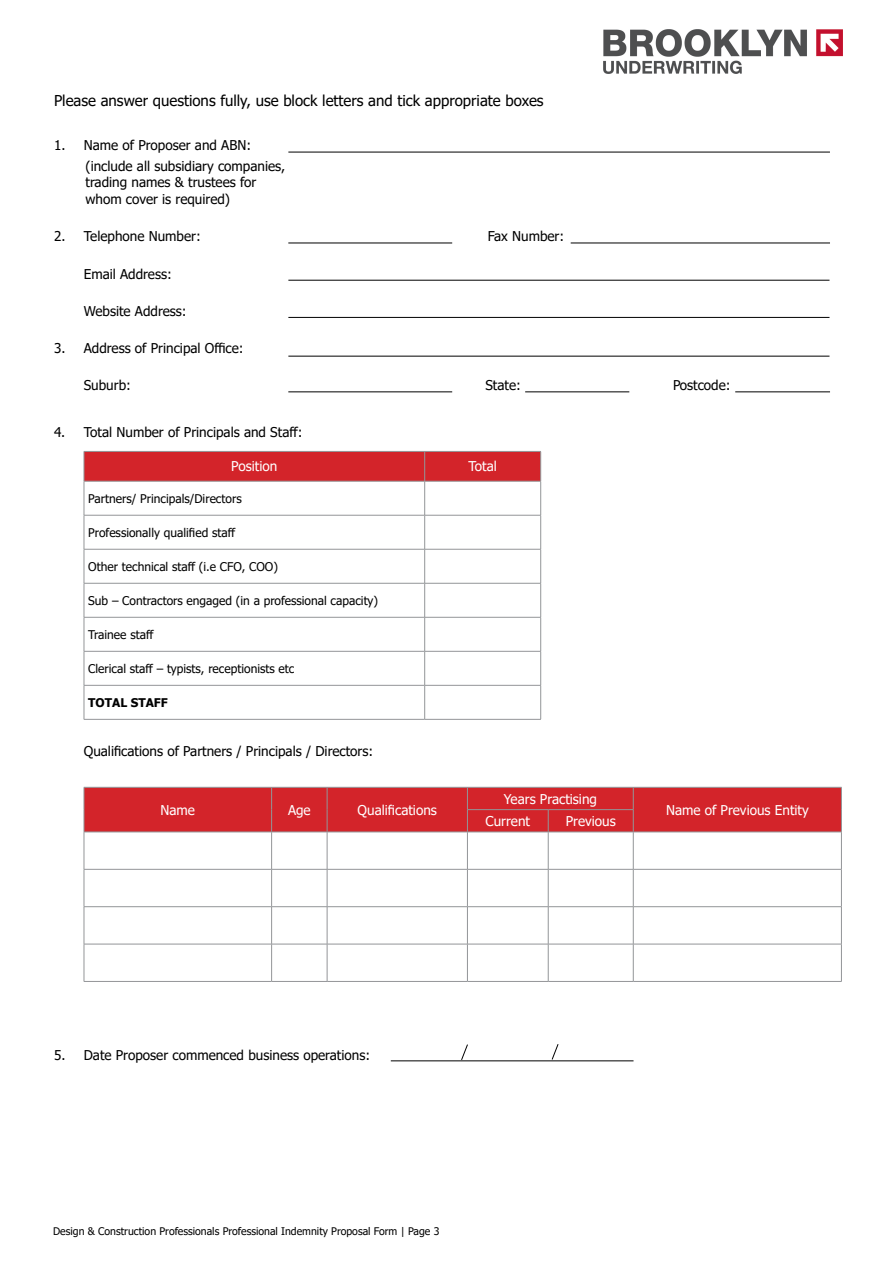
<style>
.page{position:relative;width:893px;height:1263px;background:#fff}
.page>*{position:absolute;margin:0;border:0;box-sizing:border-box;transform-origin:0 0}
.t1{font:15px "Tahoma";color:#000}
.t2{font:13.5px/20.7px "Tahoma";color:#000}
.t3{font:13.5px "Tahoma";color:#fff}
.t4{font:12px "Tahoma";color:#000}
.t5{font:700 12px "Tahoma";color:#000}
.t6{font:10.5px "Tahoma";color:#000}
</style>
<div class="page">
<svg style="left:84px;top:451px;width:457px;height:30px;background:#d0292f"></svg>
<hr style="left:84px;top:481px;width:341px;height:1px;background:#939598">
<hr style="left:84px;top:481px;width:1px;height:34px;background:#939598">
<hr style="left:425px;top:481px;width:116px;height:1px;background:#939598">
<hr style="left:424px;top:481px;width:1px;height:34px;background:#939598">
<hr style="left:540px;top:481px;width:1px;height:34px;background:#939598">
<hr style="left:84px;top:515px;width:341px;height:1px;background:#939598">
<hr style="left:84px;top:515px;width:1px;height:34px;background:#939598">
<hr style="left:425px;top:515px;width:116px;height:1px;background:#939598">
<hr style="left:424px;top:515px;width:1px;height:34px;background:#939598">
<hr style="left:540px;top:515px;width:1px;height:34px;background:#939598">
<hr style="left:84px;top:549px;width:341px;height:1px;background:#939598">
<hr style="left:84px;top:549px;width:1px;height:34px;background:#939598">
<hr style="left:425px;top:549px;width:116px;height:1px;background:#939598">
<hr style="left:424px;top:549px;width:1px;height:34px;background:#939598">
<hr style="left:540px;top:549px;width:1px;height:34px;background:#939598">
<hr style="left:84px;top:583px;width:341px;height:1px;background:#939598">
<hr style="left:84px;top:583px;width:1px;height:34px;background:#939598">
<hr style="left:425px;top:583px;width:116px;height:1px;background:#939598">
<hr style="left:424px;top:583px;width:1px;height:34px;background:#939598">
<hr style="left:540px;top:583px;width:1px;height:34px;background:#939598">
<hr style="left:84px;top:617px;width:341px;height:1px;background:#939598">
<hr style="left:84px;top:617px;width:1px;height:34px;background:#939598">
<hr style="left:425px;top:617px;width:116px;height:1px;background:#939598">
<hr style="left:424px;top:617px;width:1px;height:34px;background:#939598">
<hr style="left:540px;top:617px;width:1px;height:34px;background:#939598">
<hr style="left:84px;top:651px;width:341px;height:1px;background:#939598">
<hr style="left:84px;top:651px;width:1px;height:34px;background:#939598">
<hr style="left:425px;top:651px;width:116px;height:1px;background:#939598">
<hr style="left:424px;top:651px;width:1px;height:34px;background:#939598">
<hr style="left:540px;top:651px;width:1px;height:34px;background:#939598">
<hr style="left:84px;top:685px;width:341px;height:1px;background:#939598">
<hr style="left:84px;top:685px;width:1px;height:34px;background:#939598">
<hr style="left:425px;top:685px;width:116px;height:1px;background:#939598">
<hr style="left:424px;top:685px;width:1px;height:34px;background:#939598">
<hr style="left:540px;top:685px;width:1px;height:34px;background:#939598">
<hr style="left:84px;top:719px;width:341px;height:1px;background:#939598">
<hr style="left:425px;top:719px;width:116px;height:1px;background:#939598">
<div style="left:84px;top:787px;width:758px;height:45px;background:#d3242a"></div>
<hr style="left:84px;top:832px;width:188px;height:1px;background:#939598">
<hr style="left:84px;top:832px;width:1px;height:37px;background:#939598">
<hr style="left:272px;top:832px;width:55px;height:1px;background:#939598">
<hr style="left:271px;top:832px;width:1px;height:37px;background:#939598">
<hr style="left:327px;top:832px;width:140px;height:1px;background:#939598">
<hr style="left:327px;top:832px;width:1px;height:37px;background:#939598">
<hr style="left:467px;top:832px;width:81px;height:1px;background:#939598">
<hr style="left:467px;top:832px;width:1px;height:37px;background:#939598">
<hr style="left:548px;top:832px;width:85px;height:1px;background:#939598">
<hr style="left:548px;top:832px;width:1px;height:37px;background:#939598">
<hr style="left:633px;top:832px;width:209px;height:1px;background:#939598">
<hr style="left:633px;top:832px;width:1px;height:37px;background:#939598">
<hr style="left:841px;top:832px;width:1px;height:37px;background:#939598">
<hr style="left:84px;top:869px;width:188px;height:1px;background:#939598">
<hr style="left:84px;top:869px;width:1px;height:37px;background:#939598">
<hr style="left:272px;top:869px;width:55px;height:1px;background:#939598">
<hr style="left:271px;top:869px;width:1px;height:37px;background:#939598">
<hr style="left:327px;top:869px;width:140px;height:1px;background:#939598">
<hr style="left:327px;top:869px;width:1px;height:37px;background:#939598">
<hr style="left:467px;top:869px;width:81px;height:1px;background:#939598">
<hr style="left:467px;top:869px;width:1px;height:37px;background:#939598">
<hr style="left:548px;top:869px;width:85px;height:1px;background:#939598">
<hr style="left:548px;top:869px;width:1px;height:37px;background:#939598">
<hr style="left:633px;top:869px;width:209px;height:1px;background:#939598">
<hr style="left:633px;top:869px;width:1px;height:37px;background:#939598">
<hr style="left:841px;top:869px;width:1px;height:37px;background:#939598">
<hr style="left:84px;top:906px;width:188px;height:1px;background:#939598">
<hr style="left:84px;top:907px;width:1px;height:37px;background:#939598">
<hr style="left:272px;top:906px;width:55px;height:1px;background:#939598">
<hr style="left:271px;top:907px;width:1px;height:37px;background:#939598">
<hr style="left:327px;top:906px;width:140px;height:1px;background:#939598">
<hr style="left:327px;top:907px;width:1px;height:37px;background:#939598">
<hr style="left:467px;top:906px;width:81px;height:1px;background:#939598">
<hr style="left:467px;top:907px;width:1px;height:37px;background:#939598">
<hr style="left:548px;top:906px;width:85px;height:1px;background:#939598">
<hr style="left:548px;top:907px;width:1px;height:37px;background:#939598">
<hr style="left:633px;top:906px;width:209px;height:1px;background:#939598">
<hr style="left:633px;top:907px;width:1px;height:37px;background:#939598">
<hr style="left:841px;top:907px;width:1px;height:37px;background:#939598">
<hr style="left:84px;top:944px;width:188px;height:1px;background:#939598">
<hr style="left:84px;top:944px;width:1px;height:37px;background:#939598">
<hr style="left:272px;top:944px;width:55px;height:1px;background:#939598">
<hr style="left:271px;top:944px;width:1px;height:37px;background:#939598">
<hr style="left:327px;top:944px;width:140px;height:1px;background:#939598">
<hr style="left:327px;top:944px;width:1px;height:37px;background:#939598">
<hr style="left:467px;top:944px;width:81px;height:1px;background:#939598">
<hr style="left:467px;top:944px;width:1px;height:37px;background:#939598">
<hr style="left:548px;top:944px;width:85px;height:1px;background:#939598">
<hr style="left:548px;top:944px;width:1px;height:37px;background:#939598">
<hr style="left:633px;top:944px;width:209px;height:1px;background:#939598">
<hr style="left:633px;top:944px;width:1px;height:37px;background:#939598">
<hr style="left:841px;top:944px;width:1px;height:37px;background:#939598">
<hr style="left:84px;top:981px;width:188px;height:1px;background:#939598">
<hr style="left:272px;top:981px;width:55px;height:1px;background:#939598">
<hr style="left:327px;top:981px;width:140px;height:1px;background:#939598">
<hr style="left:467px;top:981px;width:81px;height:1px;background:#939598">
<hr style="left:548px;top:981px;width:85px;height:1px;background:#939598">
<hr style="left:633px;top:981px;width:209px;height:1px;background:#939598">
<hr style="left:288px;top:152px;width:542px;height:1px;background:#000">
<hr style="left:288px;top:243px;width:164px;height:1px;background:#000">
<hr style="left:571px;top:243px;width:259px;height:1px;background:#000">
<hr style="left:288px;top:280px;width:541px;height:1px;background:#000">
<hr style="left:288px;top:317px;width:541px;height:1px;background:#000">
<hr style="left:288px;top:356px;width:541px;height:1px;background:#000">
<hr style="left:288px;top:392px;width:164px;height:1px;background:#000">
<hr style="left:525px;top:392px;width:104px;height:1px;background:#000">
<hr style="left:735px;top:392px;width:95px;height:1px;background:#000">
<hr style="left:391px;top:1060px;width:242px;height:1px;background:#000">
<svg style="left:461px;top:1044px;width:7px;height:16px"></svg>
<svg style="left:552px;top:1044px;width:7px;height:16px"></svg>
<img style="left:604px;top:29px;width:238px;height:45px">
<p class="t1" style="left:54px;top:91px;width:491px">Please answer questions fully, use block letters and tick appropriate boxes</p>
<p class="t2" style="left:85px;top:135px;width:201px;text-indent:-31px">1. Name of Proposer and ABN: (include all subsidiary companies,</p>
<p class="t2" style="left:85px;top:175px;width:172px;line-height:16.5px">trading names &amp; trustees for whom cover is required)</p>
<p class="t2" style="left:54px;top:227px;width:148px">2. Telephone Number:</p>
<p class="t2" style="left:488px;top:227px;width:78px">Fax Number:</p>
<p class="t2" style="left:84px;top:264px;width:90px">Email Address:</p>
<p class="t2" style="left:84px;top:301px;width:104px">Website Address:</p>
<p class="t2" style="left:54px;top:339px;width:191px">3. Address of Principal Office:</p>
<p class="t2" style="left:84px;top:376px;width:49px">Suburb:</p>
<p class="t2" style="left:485px;top:376px;width:37px">State:</p>
<p class="t2" style="left:673px;top:376px;width:59px">Postcode:</p>
<p class="t2" style="left:54px;top:422px;width:250px">4. Total Number of Principals and Staff:</p>
<p class="t3" style="left:231px;top:457px;width:48px">Position</p>
<p class="t3" style="left:468px;top:457px;width:30px">Total</p>
<p class="t4" style="left:88px;top:490px;width:155px">Partners/ Principals/Directors</p>
<p class="t4" style="left:88px;top:524px;width:149px">Professionally qualified staff</p>
<p class="t4" style="left:88px;top:558px;width:191px">Other technical staff (i.e CFO, COO)</p>
<p class="t4" style="left:88px;top:592px;width:291px">Sub – Contractors engaged (in a professional capacity)</p>
<p class="t4" style="left:88px;top:626px;width:67px">Trainee staff</p>
<p class="t4" style="left:88px;top:660px;width:208px">Clerical staff – typists, receptionists etc</p>
<p class="t5" style="left:88px;top:694px;width:81px">TOTAL STAFF</p>
<p class="t2" style="left:84px;top:741px;width:291px">Qualifications of Partners / Principals / Directors:</p>
<p class="t3" style="left:161px;top:801px;width:36px">Name</p>
<p class="t3" style="left:288px;top:801px;width:24px">Age</p>
<p class="t3" style="left:358px;top:801px;width:81px">Qualifications</p>
<p class="t3" style="left:504px;top:790px;width:95px">Years Practising</p>
<p class="t3" style="left:486px;top:812px;width:46px">Current</p>
<p class="t3" style="left:566px;top:812px;width:52px">Previous</p>
<p class="t3" style="left:666px;top:801px;width:144px">Name of Previous Entity</p>
<p class="t2" style="left:54px;top:1045px;width:318px">5. Date Proposer commenced business operations:</p>
<p class="t6" style="left:53px;top:1224px;width:388px">Design &amp; Construction Professionals Professional Indemnity Proposal Form | Page 3</p>
</div>
